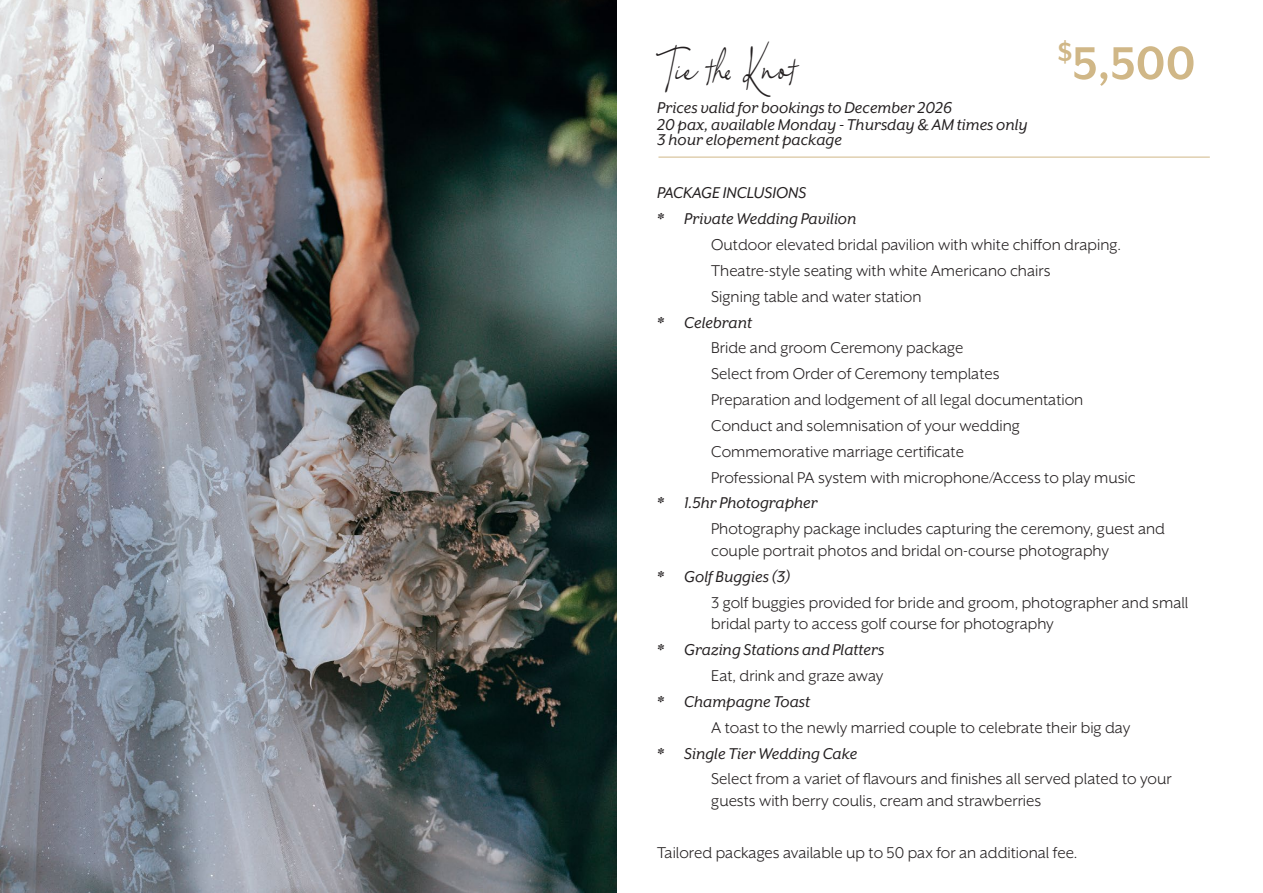
<style>
.page{position:relative;width:1263px;height:893px;background:#fff}
.page>*{position:absolute;margin:0;border:0;box-sizing:border-box;transform-origin:0 0}
.t1{font:700 52.5px "Mr Eaves XL San OT";color:#d0b787}
.t2{font:48px "Little Queen Signature";color:#231f20}
.BULLET_LIST{font:18px/21.6px "Mr Eaves XL San OT";color:#231f20}
.BODY{font:italic 18px "Mr Eaves XL San OT";color:#231f20}
</style>
<div class="page">
<img style="left:1px;top:0;width:615px;height:893px">
<hr style="left:658px;top:157px;width:552px;height:1px;background:#d0b787">
<p class="t2" style="left:657px;top:34px;width:140px">Tie the Knot</p>
<p class="t1" style="left:1058px;top:34px;width:139px"><sup>$</sup>5,500</p>
<p class="BODY" style="left:657px;top:98px;width:296px">Prices valid for bookings to December 2026</p>
<p class="BODY" style="left:657px;top:115px;width:372px">20 pax, available Monday - Thursday &amp; AM times only</p>
<p class="BODY" style="left:657px;top:130px;width:186px">3 hour elopement package</p>
<p class="BODY" style="left:657px;top:183px;width:151px">PACKAGE INCLUSIONS</p>
<p class="BODY" style="left:657px;top:209px;width:201px">* Private Wedding Pavilion</p>
<p class="BULLET_LIST" style="left:711px;top:234px;width:411px">Outdoor elevated bridal pavilion with white chiffon draping.</p>
<p class="BULLET_LIST" style="left:711px;top:260px;width:341px">Theatre-style seating with white Americano chairs</p>
<p class="BULLET_LIST" style="left:711px;top:285px;width:212px">Signing table and water station</p>
<p class="BODY" style="left:657px;top:312px;width:96px">* Celebrant</p>
<p class="BULLET_LIST" style="left:711px;top:337px;width:254px">Bride and groom Ceremony package</p>
<p class="BULLET_LIST" style="left:711px;top:363px;width:290px">Select from Order of Ceremony templates</p>
<p class="BULLET_LIST" style="left:711px;top:389px;width:374px">Preparation and lodgement of all legal documentation</p>
<p class="BULLET_LIST" style="left:711px;top:415px;width:310px">Conduct and solemnisation of your wedding</p>
<p class="BULLET_LIST" style="left:711px;top:440px;width:254px">Commemorative marriage certificate</p>
<p class="BULLET_LIST" style="left:711px;top:466px;width:426px">Professional PA system with microphone/Access to play music</p>
<p class="BODY" style="left:657px;top:493px;width:162px">* 1.5hr Photographer</p>
<p class="BULLET_LIST" style="left:711px;top:518px;width:455px">Photography package includes capturing the ceremony, guest and couple portrait photos and bridal on-course photography</p>
<p class="BODY" style="left:657px;top:567px;width:135px">* Golf Buggies (3)</p>
<p class="BULLET_LIST" style="left:711px;top:591px;width:479px">3 golf buggies provided for bride and groom, photographer and small bridal party to access golf course for photography</p>
<p class="BODY" style="left:657px;top:640px;width:229px">* Grazing Stations and Platters</p>
<p class="BULLET_LIST" style="left:711px;top:665px;width:174px">Eat, drink and graze away</p>
<p class="BODY" style="left:657px;top:692px;width:154px">* Champagne Toast</p>
<p class="BULLET_LIST" style="left:711px;top:716px;width:421px">A toast to the newly married couple to celebrate their big day</p>
<p class="BODY" style="left:657px;top:743px;width:202px">* Single Tier Wedding Cake</p>
<p class="BULLET_LIST" style="left:711px;top:768px;width:462px">Select from a variet of flavours and finishes all served plated to your guests with berry coulis, cream and strawberries</p>
<p class="BULLET_LIST" style="left:657px;top:841px;width:422px">Tailored packages available up to 50 pax for an additional fee.</p>
</div>
